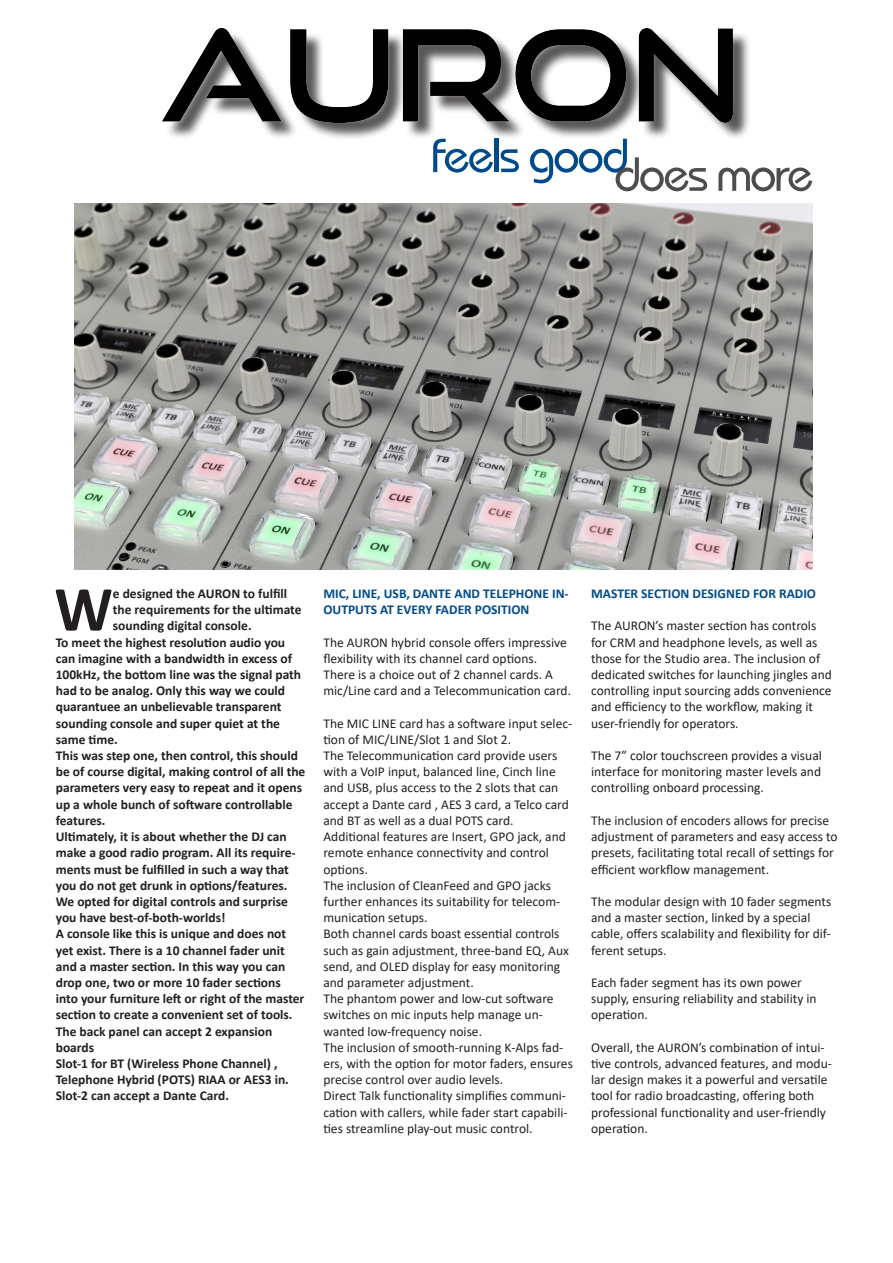
<style>
.page{position:relative;width:893px;height:1263px;background:#fff}
.page>*{position:absolute;margin:0;border:0;box-sizing:border-box;transform-origin:0 0}
.t1{font:700 64.5px "Calibri";color:#231f20}
.t2{font:13.5px/16.2px "Calibri";color:#231f20}
.t3{font:700 13.5px/16.2px "Calibri";color:#231f20}
.t4{font:700 13.5px/16.2px "Calibri";color:#004b8c}
</style>
<div class="page">
<img style="left:75px;top:203px;width:738px;height:367px">
<div style="left:165px;top:31px;width:586px;height:110px;background:#231f20;opacity:.75"></div>
<img style="left:162px;top:29px;width:571px;height:93px">
<svg style="left:433px;top:139px;width:60px;height:34px"></svg>
<hr style="left:494px;top:139px;width:4px;height:33px;background:#004a8c">
<svg style="left:501px;top:149px;width:18px;height:23px"></svg>
<svg style="left:530px;top:139px;width:177px;height:52px"></svg>
<svg style="left:718px;top:167px;width:94px;height:24px"></svg>
<p class="t1" style="left:54px;top:563px;width:60px">W</p>
<p class="t3" style="left:113px;top:585px;width:176px">e designed the AURON to fulfill</p>
<p class="t3" style="left:113px;top:601px;width:190px">the requirements for the ultimate</p>
<p class="t3" style="left:113px;top:618px;width:140px">sounding digital console.</p>
<p class="t3" style="left:56px;top:634px;width:231px">To meet the highest resolution audio you</p>
<p class="t3" style="left:56px;top:650px;width:238px">can imagine with a bandwidth in excess of</p>
<p class="t3" style="left:56px;top:666px;width:247px">100kHz, the bottom line was the signal path</p>
<p class="t3" style="left:56px;top:682px;width:231px">had to be analog. Only this way we could</p>
<p class="t3" style="left:56px;top:699px;width:227px">quarantuee an unbelievable transparent</p>
<p class="t3" style="left:56px;top:715px;width:226px">sounding console and super quiet at the</p>
<p class="t3" style="left:56px;top:731px;width:64px">same time.</p>
<p class="t3" style="left:56px;top:747px;width:244px">This was step one, then control, this should</p>
<p class="t3" style="left:56px;top:763px;width:251px">be of course digital, making control of all the</p>
<p class="t3" style="left:56px;top:780px;width:248px">parameters very easy to repeat and it opens</p>
<p class="t3" style="left:56px;top:796px;width:238px">up a whole bunch of software controllable</p>
<p class="t3" style="left:56px;top:812px;width:51px">features.</p>
<p class="t3" style="left:56px;top:828px;width:241px">Ultimately, it is about whether the DJ can make a good radio program. All its require&shy;ments must be fulfilled in such a way that you do not get drunk in options/features.</p>
<p class="t3" style="left:56px;top:893px;width:234px">We opted for digital controls and surprise you have best-of-both-worlds!</p>
<p class="t3" style="left:56px;top:925px;width:250px">A console like this is unique and does not yet exist. There is a 10 channel fader unit and a master section. In this way you can drop one, two or more 10 fader sections into your furniture left or right of the master section to create a convenient set of tools.<br>The back panel can accept 2 expansion boards<br>Slot-1 for BT (Wireless Phone Channel) , Telephone Hybrid (POTS) RIAA or AES3 in.</p>
<p class="t3" style="left:56px;top:1087px;width:175px">Slot-2 can accept a Dante Card.</p>
<p class="t4" style="left:323px;top:585px;width:247px">MIC, LINE, USB, DANTE AND TELEPHONE IN-<br>OUTPUTS AT EVERY FADER POSITION</p>
<p class="t2" style="left:323px;top:634px;width:245px">The AURON hybrid console offers impressive flexibility with its channel card options.</p>
<p class="t2" style="left:323px;top:666px;width:249px">There is a choice out of 2 channel cards. A mic/Line card and a Telecommunication card.</p>
<p class="t2" style="left:323px;top:715px;width:250px">The MIC LINE card has a software input selec&shy;tion of MIC/LINE/Slot 1 and Slot 2.</p>
<p class="t2" style="left:323px;top:747px;width:247px">The Telecommunication card provide users with a VoIP input, balanced line, Cinch line and USB, plus access to the 2 slots that can accept a Dante card , AES 3 card, a Telco card and BT as well as a dual POTS card.</p>
<p class="t2" style="left:323px;top:828px;width:244px">Additional features are Insert, GPO jack, and remote enhance connectivity and control options.</p>
<p class="t2" style="left:323px;top:877px;width:238px">The inclusion of CleanFeed and GPO jacks further enhances its suitability for telecom&shy;munication setups.</p>
<p class="t2" style="left:323px;top:925px;width:247px">Both channel cards boast essential controls such as gain adjustment, three-band EQ, Aux send, and OLED display for easy monitoring and parameter adjustment.</p>
<p class="t2" style="left:323px;top:990px;width:232px">The phantom power and low-cut software switches on mic inputs help manage un&shy;wanted low-frequency noise.</p>
<p class="t2" style="left:323px;top:1039px;width:251px">The inclusion of smooth-running K-Alps fad&shy;ers, with the option for motor faders, ensures precise control over audio levels.</p>
<p class="t2" style="left:323px;top:1087px;width:246px;text-align:justify">Direct Talk functionality simplifies communi&shy;cation with callers, while fader start capabili&shy;ties streamline play-out music control.</p>
<p class="t4" style="left:591px;top:585px;width:226px">MASTER SECTION DESIGNED FOR RADIO</p>
<p class="t2" style="left:591px;top:617px;width:242px">The AURON’s master section has controls for CRM and headphone levels, as well as those for the Studio area. The inclusion of dedicated switches for launching jingles and controlling input sourcing adds convenience and efficiency to the workflow, making it user-friendly for operators.</p>
<p class="t2" style="left:591px;top:747px;width:232px;text-align:justify">The 7” color touchscreen provides a visual interface for monitoring master levels and controlling onboard processing.</p>
<p class="t2" style="left:591px;top:812px;width:248px">The inclusion of encoders allows for precise adjustment of parameters and easy access to presets, facilitating total recall of settings for efficient workflow management.</p>
<p class="t2" style="left:591px;top:893px;width:242px">The modular design with 10 fader segments and a master section, linked by a special cable, offers scalability and flexibility for dif&shy;ferent setups.</p>
<p class="t2" style="left:591px;top:974px;width:227px">Each fader segment has its own power supply, ensuring reliability and stability in operation.</p>
<p class="t2" style="left:591px;top:1039px;width:242px">Overall, the AURON’s combination of intui&shy;tive controls, advanced features, and modu&shy;lar design makes it a powerful and versatile tool for radio broadcasting, offering both professional functionality and user-friendly operation.</p>
</div>
